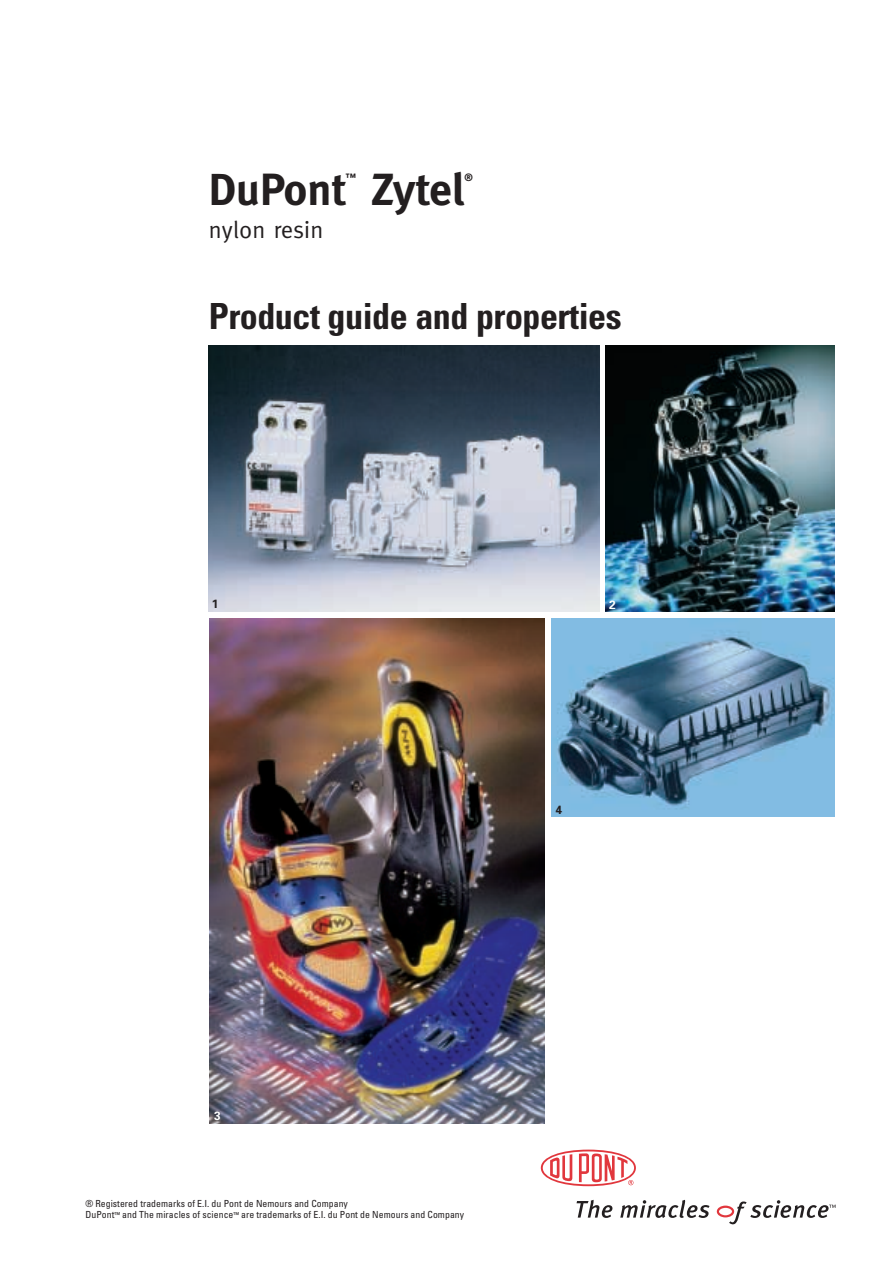
<style>
.page{position:relative;width:893px;height:1262px;background:#fff}
.page>*{position:absolute;margin:0;border:0;box-sizing:border-box;transform-origin:0 0}
.t1{font:700 45px "Meta";letter-spacing:.005em;color:#231f20}
.t2{font:700 condensed 36px "Univers";letter-spacing:-.015em;color:#231f20}
.t3{font:24px "Meta";letter-spacing:.005em;color:#231f20}
.t4{font:700 12px "Univers";color:#231f20}
.t5{font:700 12px "Univers";color:#fff}
.t6{font:700 10.5px "Meta";color:#231f20}
.t7{font:condensed 9.75px/11.7px "Univers";letter-spacing:.005em;color:#231f20}
</style>
<div class="page">
<img style="left:209px;top:618px;width:336px;height:505px">
<img style="left:605px;top:345px;width:229px;height:267px">
<img style="left:552px;top:618px;width:282px;height:198px">
<img style="left:209px;top:345px;width:390px;height:267px">
<svg style="left:576px;top:1199px;width:36px;height:18px"></svg>
<svg style="left:620px;top:1199px;width:89px;height:19px"></svg>
<svg style="left:716px;top:1200px;width:119px;height:24px"></svg>
<svg style="left:541px;top:1149px;width:95px;height:37px"></svg>
<h1 class="t1" style="left:209px;top:173px;width:138px">DuPont</h1>
<p class="t6" style="left:345px;top:174px;width:12px">™</p>
<h1 class="t1" style="left:371px;top:173px;width:94px">Zytel</h1>
<p class="t6" style="left:464px;top:174px;width:10px">®</p>
<h3 class="t3" style="left:209px;top:221px;width:116px">nylon resin</h3>
<h2 class="t2" style="left:209px;top:303px;width:414px">Product guide and properties</h2>
<p class="t4" style="left:212px;top:599px;width:8px">1</p>
<p class="t5" style="left:609px;top:600px;width:8px">2</p>
<p class="t4" style="left:555px;top:805px;width:8px">4</p>
<p class="t5" style="left:214px;top:1111px;width:8px">3</p>
<p class="t7" style="left:85px;top:1198px;width:380px">® Registered trademarks of E.I. du Pont de Nemours and Company<br>DuPont<sup>™</sup> and The miracles of science<sup>™</sup> are trademarks of E.I. du Pont de Nemours and Company</p>
</div>
